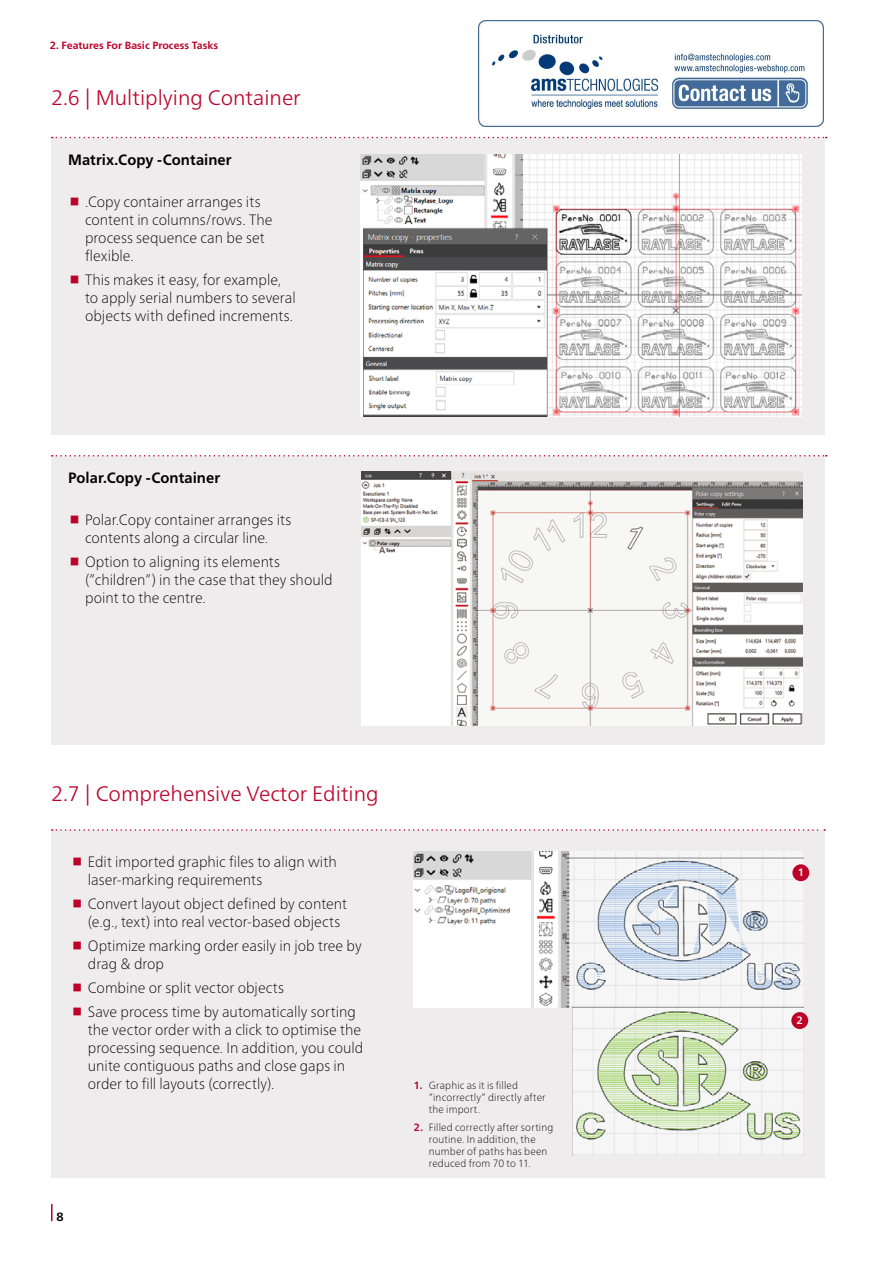
<style>
.page{position:relative;width:893px;height:1263px;background:#fff}
.page>*{position:absolute;margin:0;border:0;box-sizing:border-box;transform-origin:0 0}
.t1{font:300 21px "Frutiger Neue LT Pro";color:#bc0028}
.t2{font:100 15px/18px "Frutiger Neue LT Pro";color:#000}
.t3{font:700 15px "Frutiger Neue LT Pro";letter-spacing:.005em;color:#000}
.t4{font:700 12px "Frutiger Neue LT Pro";color:#000}
.t5{font:700 10.65px "Frutiger Neue LT Pro";color:#eeecec}
.t6{font:100 10.5px/12px "Frutiger Neue LT Pro";letter-spacing:.015em;color:#000}
.t7{font:700 10.5px "Frutiger Neue LT Pro";color:#bc0028}
.s1{font-weight:700;color:#bc0028}
</style>
<div class="page">
<svg style="left:51px;top:1204px;width:2px;height:17px"></svg>
<div style="left:51px;top:138px;width:774px;height:296px;background:#eeecec"></div>
<div style="left:51px;top:456px;width:774px;height:289px;background:#eeecec"></div>
<div style="left:51px;top:830px;width:774px;height:348px;background:#eeecec"></div>
<svg style="left:52px;top:137px;width:775px;height:1px"></svg>
<svg style="left:52px;top:455px;width:775px;height:1px"></svg>
<svg style="left:52px;top:829px;width:773px;height:2px"></svg>
<img style="left:360px;top:155px;width:442px;height:262px">
<img style="left:361px;top:471px;width:441px;height:254px">
<img style="left:414px;top:852px;width:390px;height:155px">
<img style="left:572px;top:1006px;width:232px;height:150px">
<div style="left:792px;top:864px;width:17px;height:17px;background:#bc0028;border-radius:50%"></div>
<div style="left:791px;top:1012px;width:17px;height:17px;background:#bc0028;border-radius:50%"></div>
<img style="left:479px;top:20px;width:344px;height:106px">
<p class="t7" style="left:50px;top:39px;width:170px">2. Features For Basic Process Tasks</p>
<h1 class="t1" style="left:51px;top:85px;width:251px">2.6 | Multiplying Container</h1>
<p class="t3" style="left:68px;top:151px;width:165px">Matrix.Copy -Container</p>
<p class="t2" style="left:85px;top:193px;width:189px">.Copy container arranges its content in columns/rows. The process sequence can be set flexible.</p>
<p class="t2" style="left:85px;top:271px;width:212px">This makes it easy, for example, to apply serial numbers to several objects with defined increments.</p>
<p class="t3" style="left:68px;top:469px;width:154px">Polar.Copy -Container</p>
<p class="t2" style="left:85px;top:511px;width:208px">Polar.Copy container arranges its contents along a circular line.</p>
<p class="t2" style="left:85px;top:553px;width:249px">Option to aligning its elements (“children“) in the case that they should point to the centre.</p>
<h1 class="t1" style="left:51px;top:781px;width:329px">2.7 | Comprehensive Vector Editing</h1>
<p class="t2" style="left:88px;top:853px;width:250px">Edit imported graphic files to align with laser-marking requirements</p>
<p class="t2" style="left:88px;top:895px;width:261px">Convert layout object defined by content (e.g., text) into real vector-based objects</p>
<p class="t2" style="left:88px;top:937px;width:275px">Optimize marking order easily in job tree by drag &amp; drop</p>
<p class="t2" style="left:88px;top:976px;width:270px;line-height:24px">Combine or split vector objects<br>Save process time by automatically sorting</p>
<p class="t2" style="left:88px;top:1021px;width:277px">the vector order with a click to optimise the processing sequence. In addition, you could unite contiguous paths and close gaps in order to fill layouts (correctly).</p>
<p class="t4" style="left:56px;top:1210px;width:9px">8</p>
<p class="t6" style="left:429px;top:1079px;width:118px;text-indent:-15px"><span class="s1">1.</span> Graphic as it is filled “incorrectly“ directly after the import.</p>
<p class="t6" style="left:429px;top:1121px;width:126px;text-indent:-15px"><span class="s1">2.</span> Filled correctly after sorting routine. In addition, the number of paths has been reduced from 70 to 11.</p>
<p class="t5" style="left:798px;top:866px;width:8px">1</p>
<p class="t5" style="left:797px;top:1014px;width:8px">2</p>
</div>
